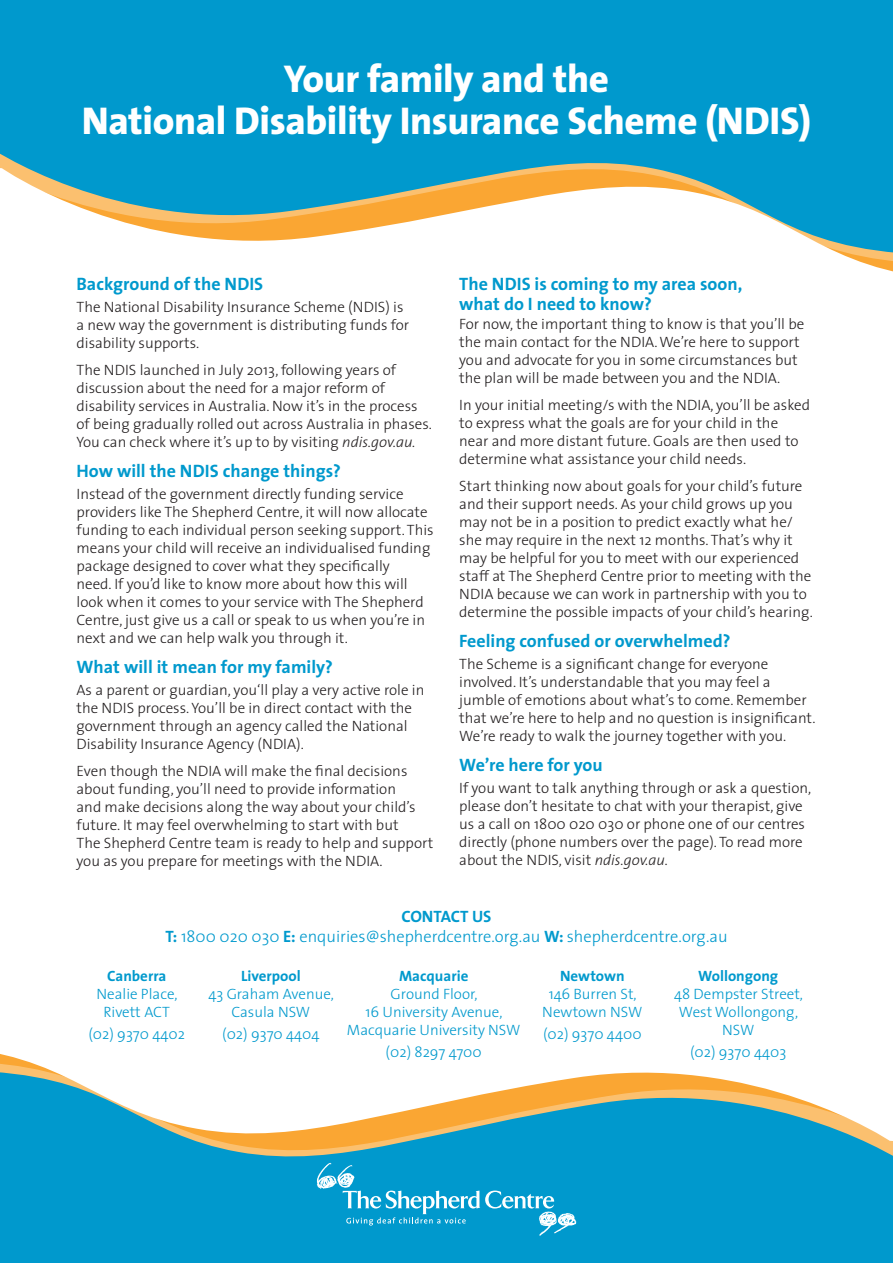
<style>
.page{position:relative;width:893px;height:1263px;background:#fff}
.page>*{position:absolute;margin:0;border:0;box-sizing:border-box;transform-origin:0 0}
.t1{font:800 39px/42px "The Sans";letter-spacing:-.01em;color:#fff;text-align:center}
.t2{font:700 18px/20.2px "The Sans";color:#0099cd}
.t3{font:300 16.5px "The Sans";color:#0099cd}
.t4{font:700 16.5px "The Sans";letter-spacing:-.005em;color:#0099cd}
.t5{font:300 15px/18px "The Sans";color:#231f20}
.t6{font:300 15px/18px "The Sans";color:#0099cd;text-align:center}
.t7{font:700 15px "The Sans";color:#0099cd}
.s1{font-style:italic}
.s2{font-weight:700}
</style>
<div class="page">
<svg style="left:0;top:0;width:893px;height:264px;fill:#0099cd"></svg>
<svg style="left:0;top:1063px;width:893px;height:200px;fill:#0099cd"></svg>
<svg style="left:317px;top:1163px;width:259px;height:73px;background:#1da4d2"></svg>
<p class="t1" style="left:82px;top:58px;width:731px">Your family and the<br>National Disability Insurance Scheme (NDIS)</p>
<p class="t2" style="left:77px;top:274px;width:188px">Background of the NDIS</p>
<p class="t5" style="left:77px;top:298px;width:334px">The National Disability Insurance Scheme (NDIS) is a new way the government is distributing funds for disability supports.</p>
<p class="t5" style="left:77px;top:361px;width:357px">The NDIS launched in July 2013, following years of discussion about the need for a major reform of disability services in Australia. Now it’s in the process of being gradually rolled out across Australia in phases.<br>You can check where it’s up to by visiting <span class="s1">ndis.gov.au.</span></p>
<p class="t2" style="left:77px;top:461px;width:266px">How will the NDIS change things?</p>
<p class="t5" style="left:77px;top:485px;width:359px">Instead of the government directly funding service providers like The Shepherd Centre, it will now allocate funding to each individual person seeking support. This means your child will receive an individualised funding package designed to cover what they specifically<br>need. If you’d like to know more about how this will look when it comes to your service with The Shepherd Centre, just give us a call or speak to us when you’re in next and we can help walk you through it.</p>
<p class="t2" style="left:77px;top:657px;width:258px">What will it mean for my family?</p>
<p class="t5" style="left:77px;top:681px;width:349px">As a parent or guardian, you‘ll play a very active role in the NDIS process. You’ll be in direct contact with the government through an agency called the National Disability Insurance Agency (NDIA).</p>
<p class="t5" style="left:77px;top:762px;width:358px">Even though the NDIA will make the final decisions about funding, you’ll need to provide information<br>and make decisions along the way about your child’s future. It may feel overwhelming to start with but<br>The Shepherd Centre team is ready to help and support you as you prepare for meetings with the NDIA.</p>
<p class="t2" style="left:459px;top:274px;width:285px">The NDIS is coming to my area soon, what do I need to know?</p>
<p class="t5" style="left:459px;top:315px;width:346px">For now, the important thing to know is that you’ll be the main contact for the NDIA. We’re here to support you and advocate for you in some circumstances but the plan will be made between you and the NDIA.</p>
<p class="t5" style="left:459px;top:396px;width:352px">In your initial meeting/s with the NDIA, you’ll be asked to express what the goals are for your child in the near and more distant future. Goals are then used to determine what assistance your child needs.</p>
<p class="t5" style="left:459px;top:477px;width:355px">Start thinking now about goals for your child’s future and their support needs. As your child grows up you may not be in a position to predict exactly what he/ she may require in the next 12 months. That’s why it may be helpful for you to meet with our experienced staff at The Shepherd Centre prior to meeting with the NDIA because we can work in partnership with you to determine the possible impacts of your child’s hearing.</p>
<p class="t2" style="left:459px;top:630px;width:273px">Feeling confused or overwhelmed?</p>
<p class="t5" style="left:459px;top:655px;width:358px">The Scheme is a significant change for everyone involved. It’s understandable that you may feel a jumble of emotions about what’s to come. Remember that we’re here to help and no question is insignificant.<br>We’re ready to walk the journey together with you.</p>
<p class="t2" style="left:459px;top:755px;width:145px">We’re here for you</p>
<p class="t5" style="left:459px;top:779px;width:354px">If you want to talk anything through or ask a question, please don’t hesitate to chat with your therapist, give us a call on 1800 020 030 or phone one of our centres directly (phone numbers over the page). To read more about the NDIS, visit <span class="s1">ndis.gov.au.</span></p>
<p class="t4" style="left:401px;top:906px;width:92px">CONTACT US</p>
<p class="t3" style="left:165px;top:926px;width:564px"><span class="s2">T:</span> 1800 020 030 <span class="s2">E:</span> enquiries@shepherdcentre.org.au <span class="s2">W:</span> shepherdcentre.org.au</p>
<p class="t7" style="left:107px;top:966px;width:61px">Canberra</p>
<p class="t6" style="left:96px;top:984px;width:83px">Nealie Place,<br>Rivett ACT</p>
<p class="t6" style="left:88px;top:1025px;width:98px">(02) 9370 4402</p>
<p class="t7" style="left:241px;top:966px;width:61px">Liverpool</p>
<p class="t6" style="left:208px;top:984px;width:127px">43 Graham Avenue,<br>Casula NSW</p>
<p class="t6" style="left:222px;top:1025px;width:99px">(02) 9370 4404</p>
<p class="t7" style="left:399px;top:966px;width:71px">Macquarie</p>
<p class="t6" style="left:347px;top:984px;width:175px">Ground Floor,<br>16 University Avenue,<br>Macquarie University NSW</p>
<p class="t6" style="left:386px;top:1043px;width:98px">(02) 8297 4700</p>
<p class="t7" style="left:560px;top:966px;width:66px">Newtown</p>
<p class="t6" style="left:542px;top:984px;width:102px">146 Burren St,<br>Newtown NSW</p>
<p class="t6" style="left:543px;top:1025px;width:100px">(02) 9370 4400</p>
<p class="t7" style="left:698px;top:966px;width:82px">Wollongong</p>
<p class="t6" style="left:674px;top:984px;width:131px">48 Dempster Street,<br>West Wollongong,<br>NSW</p>
<p class="t6" style="left:690px;top:1043px;width:98px">(02) 9370 4403</p>
</div>
